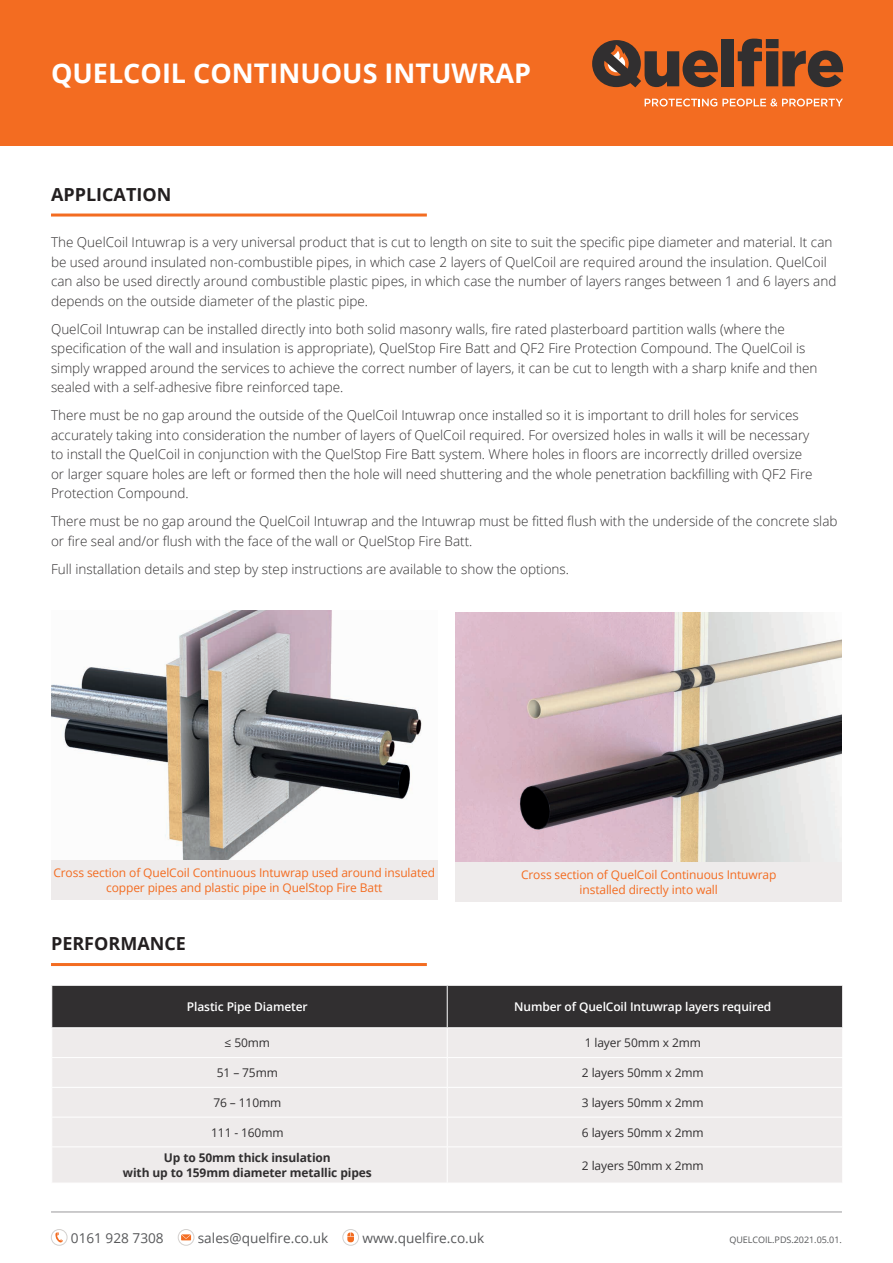
<style>
.page{position:relative;width:893px;height:1263px;background:#fff}
.page>*{position:absolute;margin:0;border:0;box-sizing:border-box;transform-origin:0 0}
.t1{font:700 27px "Open Sans";color:#fff}
.t2{font:700 18px "Open Sans";color:#231f20}
.t3{font:13.65px "Open Sans";color:#57585a}
.t4{font:300 13.5px/19.5px "Open Sans";color:#312f30}
.t5{font:12px/15px "Open Sans";letter-spacing:-.01em;color:#f36c21;text-align:center}
.t6{font:12px "Open Sans";letter-spacing:-.01em;color:#312f30}
.t7{font:600 12px "Open Sans";letter-spacing:-.01em;color:#fff}
.t8{font:700 12px "Open Sans";letter-spacing:-.01em;color:#312f30}
.t9{font:9px "Open Sans";letter-spacing:-.005em;color:#57585a}
</style>
<div class="page">
<div style="left:0;top:0;width:893px;height:145px;background:#f36c21"></div>
<svg style="left:592px;top:40px;width:126px;height:47px"></svg>
<div style="left:721px;top:39px;width:13px;height:47px;background:#312f30"></div>
<svg style="left:738px;top:39px;width:105px;height:48px"></svg>
<svg style="left:645px;top:99px;width:198px;height:8px"></svg>
<div style="left:51px;top:1229px;width:16px;height:16px;border:1px solid #d3d0ce;border-radius:50%"></div>
<svg style="left:55px;top:1232px;width:8px;height:11px"></svg>
<div style="left:178px;top:1229px;width:16px;height:16px;border:1px solid #d3d0ce;border-radius:50%"></div>
<svg style="left:181px;top:1234px;width:10px;height:6px"></svg>
<div style="left:342px;top:1229px;width:17px;height:16px;border:1px solid #d3d0ce;border-radius:50%"></div>
<svg style="left:347px;top:1232px;width:7px;height:10px"></svg>
<hr style="left:51px;top:1211px;width:791px;height:1px;background:#99989b">
<img style="left:51px;top:611px;width:371px;height:249px">
<div style="left:51px;top:860px;width:386px;height:40px;background:#eeebeb"></div>
<hr style="left:51px;top:214px;width:376px;height:3px;background:#f36c21">
<img style="left:455px;top:612px;width:387px;height:250px">
<div style="left:455px;top:862px;width:387px;height:39px;background:#eeebeb"></div>
<div style="left:52px;top:1147px;width:790px;height:36px;background:#eeebeb"></div>
<svg style="left:52px;top:986px;width:790px;height:160px;background:#bdbbbb"></svg>
<hr style="left:447px;top:1147px;width:1px;height:36px;background:#fff">
<hr style="left:447px;top:986px;width:1px;height:41px;background:#fff">
<hr style="left:51px;top:1027px;width:396px;height:1px;background:#fff">
<hr style="left:447px;top:1027px;width:396px;height:1px;background:#fff">
<hr style="left:51px;top:963px;width:376px;height:3px;background:#f36c21">
<p class="t1" style="left:51px;top:54px;width:482px">QUELCOIL CONTINUOUS INTUWRAP</p>
<p class="t2" style="left:51px;top:182px;width:122px">APPLICATION</p>
<p class="t4" style="left:51px;top:232px;width:787px">The QuelCoil Intuwrap is a very universal product that is cut to length on site to suit the specific pipe diameter and material. It can be used around insulated non-combustible pipes, in which case 2 layers of QuelCoil are required around the insulation. QuelCoil can also be used directly around combustible plastic pipes, in which case the number of layers ranges between 1 and 6 layers and depends on the outside diameter of the plastic pipe.</p>
<p class="t4" style="left:51px;top:319px;width:768px">QuelCoil Intuwrap can be installed directly into both solid masonry walls, fire rated plasterboard partition walls (where the specification of the wall and insulation is appropriate), QuelStop Fire Batt and QF2 Fire Protection Compound. The QuelCoil is simply wrapped around the services to achieve the correct number of layers, it can be cut to length with a sharp knife and then sealed with a self-adhesive fibre reinforced tape.</p>
<p class="t4" style="left:51px;top:405px;width:763px">There must be no gap around the outside of the QuelCoil Intuwrap once installed so it is important to drill holes for services accurately taking into consideration the number of layers of QuelCoil required. For oversized holes in walls it will be necessary to install the QuelCoil in conjunction with the QuelStop Fire Batt system. Where holes in floors are incorrectly drilled oversize or larger square holes are left or formed then the hole will need shuttering and the whole penetration backfilling with QF2 Fire Protection Compound.</p>
<p class="t4" style="left:51px;top:511px;width:788px">There must be no gap around the QuelCoil Intuwrap and the Intuwrap must be fitted flush with the underside of the concrete slab or fire seal and/or flush with the face of the wall or QuelStop Fire Batt.</p>
<p class="t4" style="left:51px;top:559px;width:520px">Full installation details and step by step instructions are available to show the options.</p>
<p class="t5" style="left:53px;top:865px;width:383px">Cross section of QuelCoil Continuous Intuwrap used around insulated copper pipes and plastic pipe in QuelStop Fire Batt</p>
<p class="t2" style="left:51px;top:931px;width:136px">PERFORMANCE</p>
<p class="t5" style="left:521px;top:867px;width:257px">Cross section of QuelCoil Continuous Intuwrap</p>
<p class="t5" style="left:580px;top:882px;width:140px">installed directly into wall</p>
<p class="t7" style="left:187px;top:998px;width:122px">Plastic Pipe Diameter</p>
<p class="t7" style="left:514px;top:998px;width:259px">Number of QuelCoil Intuwrap layers required</p>
<p class="t6" style="left:225px;top:1035px;width:47px">≤ 50mm</p>
<p class="t6" style="left:585px;top:1035px;width:118px">1 layer 50mm x 2mm</p>
<p class="t6" style="left:217px;top:1064px;width:63px">51 – 75mm</p>
<p class="t6" style="left:582px;top:1064px;width:123px">2 layers 50mm x 2mm</p>
<p class="t6" style="left:213px;top:1094px;width:69px">76 – 110mm</p>
<p class="t6" style="left:582px;top:1094px;width:123px">3 layers 50mm x 2mm</p>
<p class="t6" style="left:211px;top:1124px;width:74px">111 - 160mm</p>
<p class="t6" style="left:582px;top:1124px;width:123px">6 layers 50mm x 2mm</p>
<p class="t8" style="left:164px;top:1149px;width:168px">Up to 50mm thick insulation</p>
<p class="t8" style="left:123px;top:1164px;width:250px">with up to 159mm diameter metallic pipes</p>
<p class="t6" style="left:582px;top:1157px;width:123px">2 layers 50mm x 2mm</p>
<p class="t3" style="left:71px;top:1228px;width:94px">0161 928 7308</p>
<p class="t3" style="left:198px;top:1228px;width:132px">sales@quelfire.co.uk</p>
<p class="t3" style="left:362px;top:1228px;width:124px">www.quelfire.co.uk</p>
<p class="t9" style="left:729px;top:1233px;width:114px">QUELCOIL.PDS.2021.05.01.</p>
</div>
